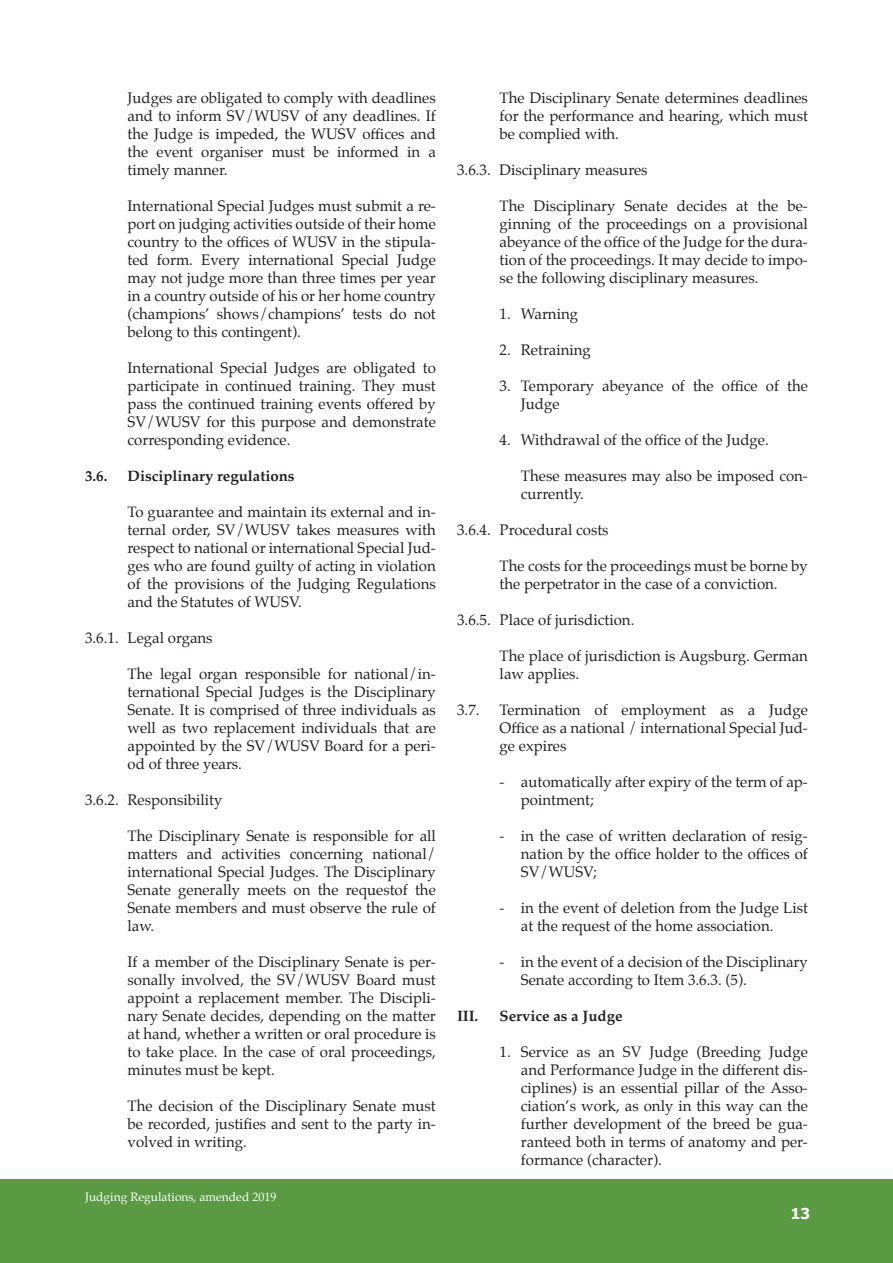
<style>
.page{position:relative;width:893px;height:1263px;background:#fff}
.page>*{position:absolute;margin:0;border:0;box-sizing:border-box;transform-origin:0 0}
.t1{font:15px/18px "Palatino";color:#231f20;text-align:justify}
.t2{font:700 15px "Palatino";color:#231f20}
.t3{font:700 15px "Tahoma";color:#fff}
.t4{font:12px "Palatino";color:#fff}
</style>
<div class="page">
<div style="left:0;top:1180px;width:893px;height:83px;background:#5a9a43"></div>
<p class="t1" style="left:128px;top:89px;width:310px">Judges are obligated to comply with deadlines and to inform SV/WUSV of any deadlines. If the Judge is impeded, the WUSV offices and the event organiser must be informed in a timely manner.</p>
<p class="t1" style="left:128px;top:197px;width:310px">International Special Judges must submit a re&shy;port on judging activities outside of their home country to the offices of WUSV in the stipula&shy;ted form. Every international Special Judge may not judge more than three times per year in a country outside of his or her home country (champions’ shows/champions’ tests do not belong to this contingent).</p>
<p class="t1" style="left:128px;top:359px;width:310px">International Special Judges are obligated to participate in continued training. They must pass the continued training events offered by SV/WUSV for this purpose and demonstrate corresponding evidence.</p>
<p class="t2" style="left:85px;top:463px;width:24px">3.6.</p>
<p class="t2" style="left:128px;top:463px;width:169px">Disciplinary regulations</p>
<p class="t1" style="left:128px;top:503px;width:310px">To guarantee and maintain its external and in&shy;ternal order, SV/WUSV takes measures with respect to national or international Special Jud&shy;ges who are found guilty of acting in violation of the provisions of the Judging Regulations and the Statutes of WUSV.</p>
<p class="t1" style="left:85px;top:629px;width:129px">3.6.1. Legal organs</p>
<p class="t1" style="left:128px;top:665px;width:310px">The legal organ responsible for national/in&shy;ternational Special Judges is the Disciplinary Senate. It is comprised of three individuals as well as two replacement individuals that are appointed by the SV/WUSV Board for a peri&shy;od of three years.</p>
<p class="t1" style="left:85px;top:791px;width:139px">3.6.2. Responsibility</p>
<p class="t1" style="left:128px;top:827px;width:310px">The Disciplinary Senate is responsible for all matters and activities concerning national/ international Special Judges. The Disciplinary Senate generally meets on the requestof the Senate members and must observe the rule of law.</p>
<p class="t1" style="left:128px;top:953px;width:310px">If a member of the Disciplinary Senate is per&shy;sonally involved, the SV/WUSV Board must appoint a replacement member. The Discipli&shy;nary Senate decides, depending on the matter at hand, whether a written or oral procedure is to take place. In the case of oral proceedings, minutes must be kept.</p>
<p class="t1" style="left:128px;top:1097px;width:310px">The decision of the Disciplinary Senate must be recorded, justifies and sent to the party in&shy;volved in writing.</p>
<p class="t4" style="left:85px;top:1187px;width:193px">Judging Regulations, amended 2019</p>
<p class="t1" style="left:500px;top:89px;width:310px">The Disciplinary Senate determines deadlines for the performance and hearing, which must be complied with.</p>
<p class="t1" style="left:457px;top:161px;width:192px">3.6.3. Disciplinary measures</p>
<p class="t1" style="left:500px;top:197px;width:310px">The Disciplinary Senate decides at the be&shy;ginning of the proceedings on a provisional abeyance of the office of the Judge for the dura&shy;tion of the proceedings. It may decide to impo&shy;se the following disciplinary measures.</p>
<p class="t1" style="left:500px;top:305px;width:80px">1. Warning</p>
<p class="t1" style="left:500px;top:341px;width:93px">2. Retraining</p>
<p class="t1" style="left:521px;top:377px;width:288px;text-indent:-21px">3. Temporary abeyance of the office of the<br>Judge</p>
<p class="t1" style="left:500px;top:431px;width:271px">4. Withdrawal of the office of the Judge.</p>
<p class="t1" style="left:521px;top:467px;width:289px">These measures may also be imposed con&shy;currently.</p>
<p class="t1" style="left:457px;top:521px;width:153px">3.6.4. Procedural costs</p>
<p class="t1" style="left:500px;top:557px;width:310px">The costs for the proceedings must be borne by the perpetrator in the case of a conviction.</p>
<p class="t1" style="left:457px;top:611px;width:179px">3.6.5. Place of jurisdiction.</p>
<p class="t1" style="left:500px;top:647px;width:310px">The place of jurisdiction is Augsburg. German law applies.</p>
<p class="t1" style="left:457px;top:701px;width:24px">3.7.</p>
<p class="t1" style="left:500px;top:701px;width:310px">Termination of employment as a Judge Office as a national / international Special Jud&shy;ge expires</p>
<p class="t1" style="left:521px;top:773px;width:289px;text-indent:-21px">- automatically after expiry of the term of ap&shy;pointment;</p>
<p class="t1" style="left:521px;top:827px;width:289px;text-indent:-21px">- in the case of written declaration of resig&shy;nation by the office holder to the offices of SV/WUSV;</p>
<p class="t1" style="left:521px;top:899px;width:289px;text-indent:-21px">- in the event of deletion from the Judge List at the request of the home association.</p>
<p class="t1" style="left:521px;top:953px;width:288px;text-indent:-21px">- in the event of a decision of the Disciplinary<br>Senate according to Item 3.6.3. (5).</p>
<p class="t2" style="left:457px;top:1003px;width:23px">III.</p>
<p class="t2" style="left:500px;top:1003px;width:124px">Service as a Judge</p>
<p class="t1" style="left:521px;top:1043px;width:289px;text-indent:-21px">1. Service as an SV Judge (Breeding Judge and Performance Judge in the different dis&shy;ciplines) is an essential pillar of the Asso&shy;ciation’s work, as only in this way can the further development of the breed be gua&shy;ranteed both in terms of anatomy and per&shy;formance (character).</p>
<p class="t3" style="left:791px;top:1203px;width:21px">13</p>
</div>
